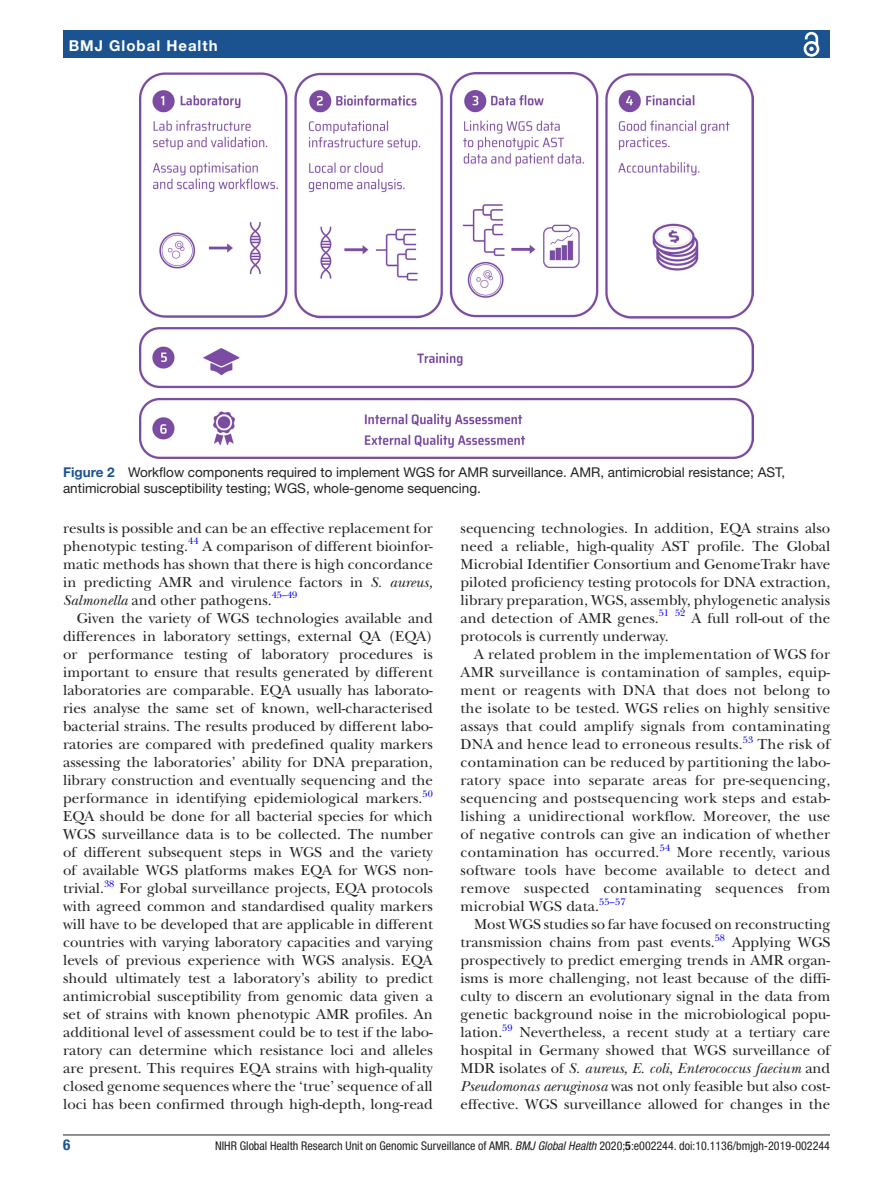
<style>
.page{position:relative;width:893px;height:1191px;background:#fff}
.page>*{position:absolute;margin:0;border:0;box-sizing:border-box;transform-origin:0 0}
.t1{font:15px/18px "New Baskerville";color:#231f20;text-align:justify}
.t2{font:700 15px "Helvetica Neue LT Std";letter-spacing:.065em;color:#fff}
.t3{font:700 condensed 15px "Helvetica Neue LT Std";color:#1b5391}
.t4{font:13.5px/16.2px "Helvetica Neue LT Std";color:#231f20}
.t5{font:condensed 12px "Helvetica Neue LT Std";color:#231f20}
.t6{font:9.9px "New Baskerville";color:#00f}
.s1{font-weight:700;color:#1b5391}
.s2{font-style:italic}
.s3{font-weight:700}
</style>
<div class="page">
<hr style="left:63px;top:1134px;width:767px;height:1px;background:#231f20">
<div style="left:63px;top:31px;width:767px;height:27px;background:#1b5391"></div>
<svg style="left:803px;top:31px;width:17px;height:26px"></svg>
<img style="left:140px;top:73px;width:613px;height:386px">
<p class="t2" style="left:69px;top:36px;width:150px">BMJ Global Health</p>
<p class="t4" style="left:63px;top:463px;width:724px"><span class="s1">Figure 2</span> Workflow components required to implement WGS for AMR surveillance. AMR, antimicrobial resistance; AST, antimicrobial susceptibility testing; WGS, whole-genome sequencing.</p>
<p class="t1" style="left:63px;top:519px;width:371px">results is possible and can be an effective replacement for phenotypic testing.</p>
<p class="t1" style="left:461px;top:519px;width:371px">sequencing technologies. In addition, EQA strains also need a reliable, high-quality AST profile. The Global Microbial Identifier Consortium and GenomeTrakr have piloted proficiency testing protocols for DNA extraction, library preparation, WGS, assembly, phylogenetic analysis and detection of AMR genes.<sup>51</sup> <sup>52</sup> A full roll-out of the protocols is currently underway.</p>
<p class="t1" style="left:461px;top:645px;width:371px;text-indent:13px">A related problem in the implementation of WGS for AMR surveillance is contamination of samples, equip&shy;ment or reagents with DNA that does not belong to the isolate to be tested. WGS relies on highly sensitive assays that could amplify signals from contaminating DNA and hence lead to erroneous results.</p>
<p class="t6" style="left:188px;top:535px;width:12px">44</p>
<p class="t1" style="left:63px;top:537px;width:371px;text-indent:139px">A comparison of different bioinfor&shy;matic methods has shown that there is high concordance in predicting AMR and virulence factors in <span class="s2">S. aureus, Salmonella</span> and other pathogens.</p>
<p class="t6" style="left:272px;top:589px;width:27px">45–49</p>
<p class="t1" style="left:63px;top:609px;width:371px;text-indent:14px">Given the variety of WGS technologies available and differences in laboratory settings, external QA (EQA) or performance testing of laboratory procedures is important to ensure that results generated by different laboratories are comparable. EQA usually has laborato&shy;ries analyse the same set of known, well-characterised bacterial strains. The results produced by different labo&shy;ratories are compared with predefined quality markers assessing the laboratories’ ability for DNA preparation, library construction and eventually sequencing and the performance in identifying epidemiological markers.</p>
<p class="t6" style="left:743px;top:733px;width:12px">53</p>
<p class="t1" style="left:461px;top:735px;width:371px;text-indent:297px">The risk of contamination can be reduced by partitioning the labo&shy;ratory space into separate areas for pre-sequencing, sequencing and postsequencing work steps and estab&shy;lishing a unidirectional workflow. Moreover, the use of negative controls can give an indication of whether contamination has occurred.</p>
<p class="t6" style="left:422px;top:787px;width:12px">50</p>
<p class="t1" style="left:63px;top:807px;width:371px">EQA should be done for all bacterial species for which WGS surveillance data is to be collected. The number of different subsequent steps in WGS and the variety of available WGS platforms makes EQA for WGS non&shy;trivial.</p>
<p class="t6" style="left:660px;top:841px;width:12px">54</p>
<p class="t1" style="left:461px;top:843px;width:371px;text-indent:216px">More recently, various software tools have become available to detect and remove suspected contaminating sequences from microbial WGS data.</p>
<p class="t6" style="left:104px;top:877px;width:12px">38</p>
<p class="t1" style="left:63px;top:879px;width:371px;text-indent:56px">For global surveillance projects, EQA protocols with agreed common and standardised quality markers will have to be developed that are applicable in different countries with varying laboratory capacities and varying levels of previous experience with WGS analysis. EQA should ultimately test a laboratory’s ability to predict antimicrobial susceptibility from genomic data given a set of strains with known phenotypic AMR profiles. An additional level of assessment could be to test if the labo&shy;ratory can determine which resistance loci and alleles are present. This requires EQA strains with high-quality closed genome sequences where the ‘true’ sequence of all loci has been confirmed through high-depth, long-read</p>
<p class="t6" style="left:599px;top:895px;width:28px">55–57</p>
<p class="t1" style="left:461px;top:915px;width:371px;text-indent:14px">Most WGS studies so far have focused on reconstructing transmission chains from past events.</p>
<p class="t6" style="left:715px;top:931px;width:12px">58</p>
<p class="t1" style="left:461px;top:933px;width:371px;text-indent:271px">Applying WGS prospectively to predict emerging trends in AMR organ&shy;isms is more challenging, not least because of the diffi&shy;culty to discern an evolutionary signal in the data from genetic background noise in the microbiological popu&shy;lation.</p>
<p class="t6" style="left:502px;top:1021px;width:12px">59</p>
<p class="t1" style="left:461px;top:1023px;width:371px;text-indent:59px">Nevertheless, a recent study at a tertiary care hospital in Germany showed that WGS surveillance of MDR isolates of <span class="s2">S. aureus</span>, <span class="s2">E. coli</span>, <span class="s2">Enterococcus faecium</span> and <span class="s2">Pseudomonas aeruginosa</span> was not only feasible but also cost&shy;effective. WGS surveillance allowed for changes in the</p>
<p class="t3" style="left:63px;top:1135px;width:9px">6</p>
<p class="t5" style="left:215px;top:1138px;width:616px">NIHR Global Health Research Unit on Genomic Surveillance of AMR. <span class="s2">BMJ Global Health</span> 2020;<span class="s3">5</span>:e002244. doi:10.1136/bmjgh-2019-002244</p>
</div>
